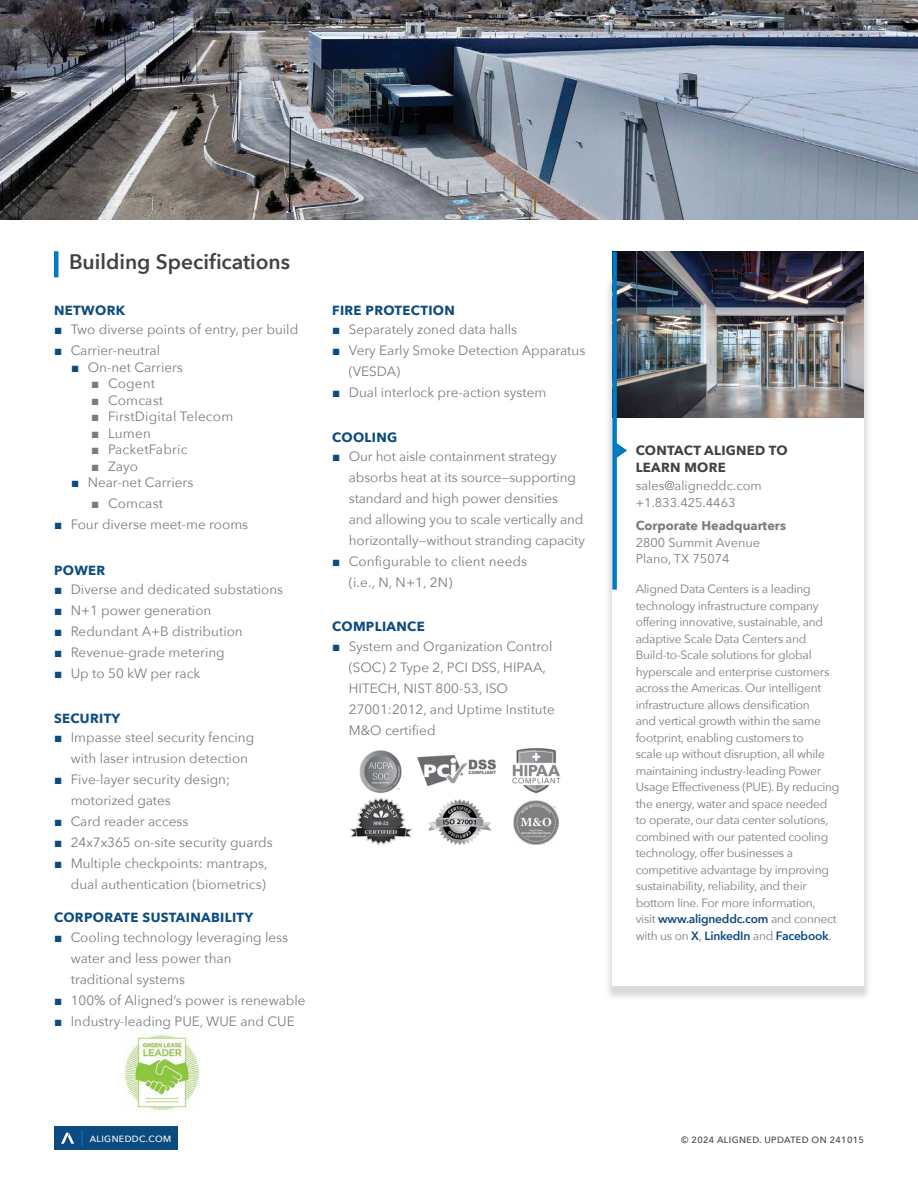
<style>
.page{position:relative;width:918px;height:1188px;background:#fff}
.page>*{position:absolute;margin:0;border:0;box-sizing:border-box;transform-origin:0 0}
.t1{font:600 21px "Avenir Next";color:#424244}
.t2{font:13.5px/21px "Avenir Next";color:#797d82}
.t3{font:700 13.2px "Avenir Next";letter-spacing:.025em;color:#0c4b7f}
.t4{font:700 13.2px/16.2px "Avenir Next";letter-spacing:.02em;color:#424244}
.t5{font:12.75px/16.5px "Avenir Next";color:#797d82}
.t6{font:700 12.75px "Avenir Next";color:#797d82}
.t7{font:12px/16.5px "Avenir Next";letter-spacing:-.02em;color:#797d82}
.t8{font:500 9.15px "Avenir Next";letter-spacing:.04em;color:#424244}
.t9{font:500 9px "Avenir Next";letter-spacing:.04em;color:#fff}
.s1{font-family:"Arial";color:#0c4b7f}
.s2{font-family:"Arial"}
.s3{font-weight:600;color:#0c4b7f}
</style>
<div class="page">
<div style="left:54px;top:1127px;width:124px;height:23px;background:#0c4b7f"></div>
<svg style="left:81px;top:1130px;width:2px;height:16px"></svg>
<svg style="left:61px;top:1133px;width:13px;height:11px"></svg>
<div style="left:605px;top:277px;width:267px;height:724px;background:#000;opacity:.15"></div>
<div style="left:612px;top:278px;width:252px;height:708px;background:#fff"></div>
<img style="left:617px;top:252px;width:247px;height:165px">
<img style="left:0;top:0;width:918px;height:219px">
<div style="left:612px;top:252px;width:5px;height:338px;background:#007ac1"></div>
<svg style="left:616px;top:442px;width:11px;height:17px"></svg>
<div style="left:54px;top:251px;width:5px;height:26px;background:#007ac1"></div>
<img style="left:350px;top:797px;width:62px;height:48px">
<img style="left:359px;top:750px;width:43px;height:43px">
<img style="left:514px;top:800px;width:45px;height:45px">
<img style="left:512px;top:748px;width:49px;height:46px">
<img style="left:417px;top:755px;width:80px;height:31px">
<img style="left:429px;top:800px;width:62px;height:45px">
<img style="left:123px;top:1034px;width:77px;height:77px">
<h1 class="t1" style="left:69px;top:244px;width:223px">Building Specifications</h1>
<p class="t3" style="left:54px;top:299px;width:73px">NETWORK</p>
<p class="t2" style="left:54px;top:318px;width:246px"><span class="s1">■</span> Two diverse points of entry, per build</p>
<p class="t2" style="left:54px;top:339px;width:108px"><span class="s1">■</span> Carrier-neutral</p>
<p class="t2" style="left:71px;top:356px;width:113px"><span class="s1">■</span> On-net Carriers</p>
<p class="t2" style="left:91px;top:372px;width:65px"><span class="s2">■</span> Cogent</p>
<p class="t2" style="left:91px;top:389px;width:73px"><span class="s2">■</span> Comcast</p>
<p class="t2" style="left:91px;top:405px;width:144px"><span class="s2">■</span> FirstDigital Telecom</p>
<p class="t2" style="left:91px;top:422px;width:61px"><span class="s2">■</span> Lumen</p>
<p class="t2" style="left:91px;top:438px;width:98px"><span class="s2">■</span> PacketFabric</p>
<p class="t2" style="left:91px;top:455px;width:48px"><span class="s2">■</span> Zayo</p>
<p class="t2" style="left:71px;top:471px;width:124px"><span class="s1">■</span> Near-net Carriers</p>
<p class="t2" style="left:91px;top:492px;width:73px"><span class="s2">■</span> Comcast</p>
<p class="t2" style="left:54px;top:514px;width:196px"><span class="s1">■</span> Four diverse meet-me rooms</p>
<p class="t3" style="left:54px;top:559px;width:53px">POWER</p>
<p class="t2" style="left:54px;top:578px;width:231px"><span class="s1">■</span> Diverse and dedicated substations</p>
<p class="t2" style="left:54px;top:599px;width:159px"><span class="s1">■</span> N+1 power generation</p>
<p class="t2" style="left:54px;top:620px;width:190px"><span class="s1">■</span> Redundant A+B distribution</p>
<p class="t2" style="left:54px;top:641px;width:172px"><span class="s1">■</span> Revenue-grade metering</p>
<p class="t2" style="left:54px;top:662px;width:148px"><span class="s1">■</span> Up to 50 kW per rack</p>
<p class="t3" style="left:54px;top:706px;width:68px">SECURITY</p>
<p class="t2" style="left:71px;top:726px;width:185px;text-indent:-17px"><span class="s1">■</span> Impasse steel security fencing with laser intrusion detection</p>
<p class="t2" style="left:71px;top:768px;width:161px;text-indent:-17px"><span class="s1">■</span> Five-layer security design; motorized gates</p>
<p class="t2" style="left:54px;top:810px;width:136px"><span class="s1">■</span> Card reader access</p>
<p class="t2" style="left:54px;top:831px;width:220px"><span class="s1">■</span> 24x7x365 on-site security guards</p>
<p class="t2" style="left:54px;top:852px;width:215px;text-align:right"><span class="s1">■</span> Multiple checkpoints: mantraps, dual authentication (biometrics)</p>
<p class="t3" style="left:54px;top:906px;width:201px">CORPORATE SUSTAINABILITY</p>
<p class="t2" style="left:71px;top:926px;width:219px;text-indent:-17px"><span class="s1">■</span> Cooling technology leveraging less water and less power than traditional systems</p>
<p class="t2" style="left:54px;top:989px;width:253px"><span class="s1">■</span> 100% of Aligned’s power is renewable</p>
<p class="t2" style="left:54px;top:1010px;width:242px"><span class="s1">■</span> Industry-leading PUE, WUE and CUE</p>
<p class="t3" style="left:332px;top:299px;width:124px">FIRE PROTECTION</p>
<p class="t2" style="left:332px;top:318px;width:187px"><span class="s1">■</span> Separately zoned data halls</p>
<p class="t2" style="left:349px;top:339px;width:238px;text-indent:-17px"><span class="s1">■</span> Very Early Smoke Detection Apparatus (VESDA)</p>
<p class="t2" style="left:332px;top:381px;width:216px"><span class="s1">■</span> Dual interlock pre-action system</p>
<p class="t3" style="left:332px;top:426px;width:67px">COOLING</p>
<p class="t2" style="left:349px;top:445px;width:238px;text-indent:-17px"><span class="s1">■</span> Our hot aisle containment strategy absorbs heat at its source—supporting standard and high power densities<br>and allowing you to scale vertically and horizontally—without stranding capacity</p>
<p class="t2" style="left:349px;top:550px;width:180px;text-indent:-17px"><span class="s1">■</span> Configurable to client needs (i.e., N, N+1, 2N)</p>
<p class="t3" style="left:332px;top:615px;width:94px">COMPLIANCE</p>
<p class="t2" style="left:349px;top:635px;width:207px;text-indent:-17px"><span class="s1">■</span> System and Organization Control (SOC) 2 Type 2, PCI DSS, HIPAA,<br>HITECH, NIST 800-53, ISO<br>27001:2012, and Uptime Institute<br>M&amp;O certified</p>
<p class="t4" style="left:636px;top:442px;width:154px">CONTACT ALIGNED TO<br>LEARN MORE</p>
<p class="t5" style="left:636px;top:477px;width:128px">sales@aligneddc.com +1.833.425.4463</p>
<p class="t6" style="left:636px;top:515px;width:152px">Corporate Headquarters</p>
<p class="t5" style="left:636px;top:533px;width:126px">2800 Summit Avenue<br>Plano, TX 75074</p>
<p class="t7" style="left:636px;top:580px;width:205px">Aligned Data Centers is a leading technology infrastructure company offering innovative, sustainable, and adaptive Scale Data Centers and Build-to-Scale solutions for global hyperscale and enterprise customers across the Americas. Our intelligent infrastructure allows densification<br>and vertical growth within the same footprint, enabling customers to<br>scale up without disruption, all while maintaining industry-leading Power Usage Effectiveness (PUE). By reducing the energy, water and space needed to operate, our data center solutions, combined with our patented cooling technology, offer businesses a competitive advantage by improving sustainability, reliability, and their bottom line. For more information,<br>visit <span class="s3">www.aligneddc.com</span> and connect with us on <span class="s3">X</span>, <span class="s3">LinkedIn</span> and <span class="s3">Facebook</span>.</p>
<p class="t9" style="left:90px;top:1131px;width:83px">ALIGNEDDC.COM</p>
<p class="t8" style="left:681px;top:1132px;width:184px">© 2024 ALIGNED. UPDATED ON 241015</p>
</div>
